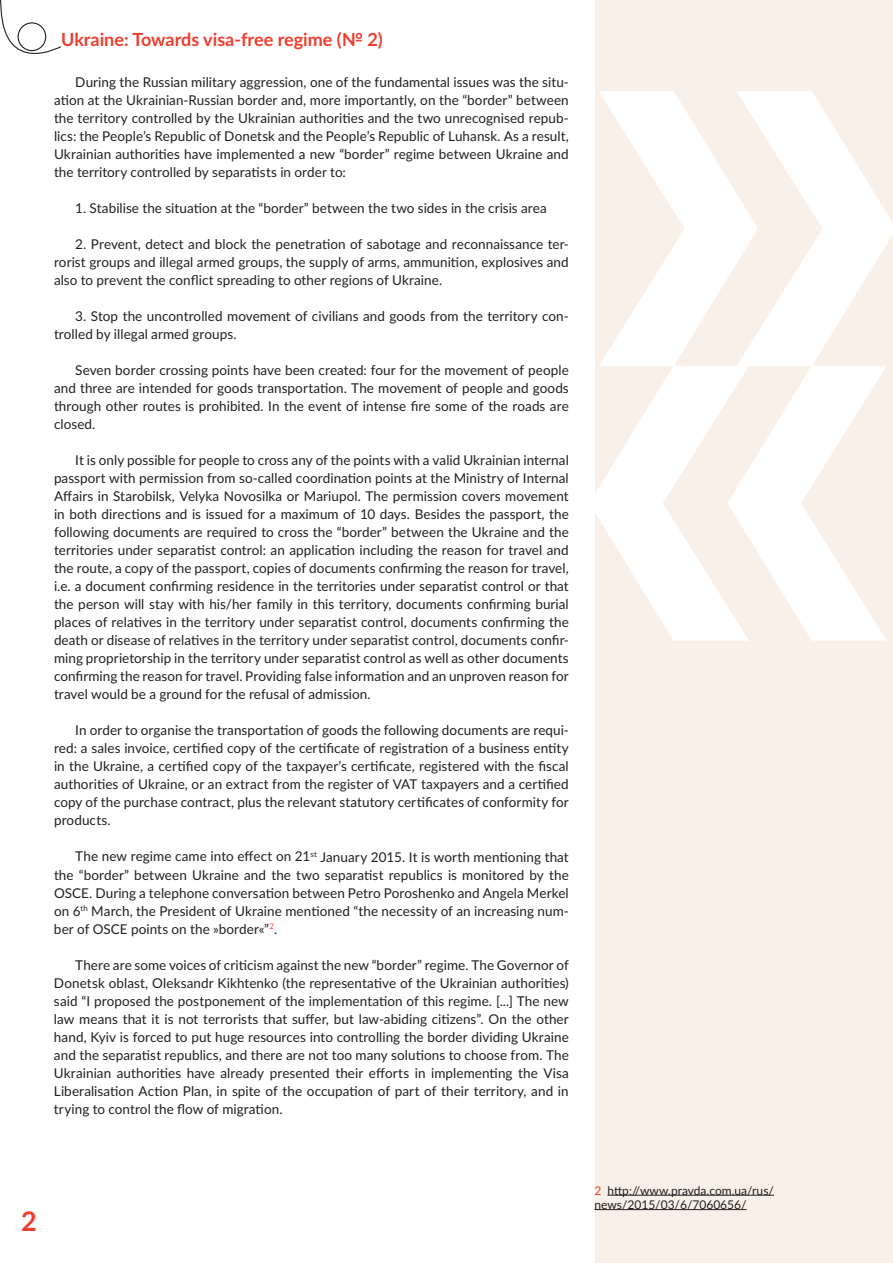
<style>
.page{position:relative;width:893px;height:1263px;background:#fff}
.page>*{position:absolute;margin:0;border:0;box-sizing:border-box;transform-origin:0 0}
.t1{font:700 27px "Lato";color:#ef3e2e}
.t2{font:700 18px "Lato";color:#ef3e2e}
.t3{font:13.5px/18px "Lato";letter-spacing:.005em;color:#231f20;text-align:justify}
.t4{font:12px/14.4px "Lato";color:#231f20}
.s1{color:#ef3e2e}
</style>
<div class="page">
<div style="left:596px;top:0;width:297px;height:1263px;background:#f9f1e9"></div>
<svg style="left:0;top:0;width:61px;height:54px"></svg>
<svg style="left:599px;top:91px;width:294px;height:275px;fill:#fefdfd"></svg>
<svg style="left:595px;top:366px;width:291px;height:275px;fill:#fefefe"></svg>
<hr style="left:607px;top:1195px;width:167px;height:1px;background:#231f20">
<hr style="left:594px;top:1209px;width:153px;height:1px;background:#231f20">
<h2 class="t2" style="left:61px;top:27px;width:323px">Ukraine: Towards visa-free regime (№ 2)</h2>
<p class="t3" style="left:54px;top:73px;width:516px;text-indent:21px">During the Russian military aggression, one of the fundamental issues was the situ&shy;ation at the Ukrainian-Russian border and, more importantly, on the “border” between the territory controlled by the Ukrainian authorities and the two unrecognised repub&shy;lics: the People’s Republic of Donetsk and the People’s Republic of Luhansk. As a result, Ukrainian authorities have implemented a new “border” regime between Ukraine and the territory controlled by separatists in order to:</p>
<p class="t3" style="left:75px;top:199px;width:473px">1. Stabilise the situation at the “border” between the two sides in the crisis area</p>
<p class="t3" style="left:54px;top:235px;width:516px;text-indent:21px">2. Prevent, detect and block the penetration of sabotage and reconnaissance ter&shy;rorist groups and illegal armed groups, the supply of arms, ammunition, explosives and also to prevent the conflict spreading to other regions of Ukraine.</p>
<p class="t3" style="left:54px;top:307px;width:516px;text-indent:21px">3. Stop the uncontrolled movement of civilians and goods from the territory con&shy;trolled by illegal armed groups.</p>
<p class="t3" style="left:54px;top:361px;width:516px;text-indent:21px">Seven border crossing points have been created: four for the movement of people and three are intended for goods transportation. The movement of people and goods through other routes is prohibited. In the event of intense fire some of the roads are closed.</p>
<p class="t3" style="left:54px;top:451px;width:516px;text-indent:21px">It is only possible for people to cross any of the points with a valid Ukrainian internal passport with permission from so-called coordination points at the Ministry of Internal Affairs in Starobilsk, Velyka Novosilka or Mariupol. The permission covers movement in both directions and is issued for a maximum of 10 days. Besides the passport, the following documents are required to cross the “border” between the Ukraine and the territories under separatist control: an application including the reason for travel and the route, a copy of the passport, copies of documents confirming the reason for travel, i.e. a document confirming residence in the territories under separatist control or that the person will stay with his/her family in this territory, documents confirming burial places of relatives in the territory under separatist control, documents confirming the death or disease of relatives in the territory under separatist control, documents confir&shy;ming proprietorship in the territory under separatist control as well as other documents confirming the reason for travel. Providing false information and an unproven reason for travel would be a ground for the refusal of admission.</p>
<p class="t3" style="left:54px;top:721px;width:516px;text-indent:21px">In order to organise the transportation of goods the following documents are requi&shy;red: a sales invoice, certified copy of the certificate of registration of a business entity in the Ukraine, a certified copy of the taxpayer’s certificate, registered with the fiscal authorities of Ukraine, or an extract from the register of VAT taxpayers and a certified copy of the purchase contract, plus the relevant statutory certificates of conformity for products.</p>
<p class="t3" style="left:54px;top:847px;width:516px;text-indent:21px">The new regime came into effect on 21<sup>st</sup> January 2015. It is worth mentioning that the “border” between Ukraine and the two separatist republics is monitored by the OSCE. During a telephone conversation between Petro Poroshenko and Angela Merkel on 6<sup>th</sup> March, the President of Ukraine mentioned “the necessity of an increasing num&shy;ber of OSCE points on the »border«”<sup>2</sup>.</p>
<p class="t3" style="left:54px;top:955px;width:516px;text-indent:21px">There are some voices of criticism against the new “border” regime. The Governor of Donetsk oblast, Oleksandr Kikhtenko (the representative of the Ukrainian authorities) said “I proposed the postponement of the implementation of this regime. [...] The new law means that it is not terrorists that suffer, but law-abiding citizens”. On the other hand, Kyiv is forced to put huge resources into controlling the border dividing Ukraine and the separatist republics, and there are not too many solutions to choose from. The Ukrainian authorities have already presented their efforts in implementing the Visa Liberalisation Action Plan, in spite of the occupation of part of their territory, and in trying to control the flow of migration.</p>
<h1 class="t1" style="left:21px;top:1201px;width:17px">2</h1>
<p class="t4" style="left:594px;top:1182px;width:181px"><span class="s1">2</span> http://www.pravda.com.ua/rus/ news/2015/03/6/7060656/</p>
</div>
